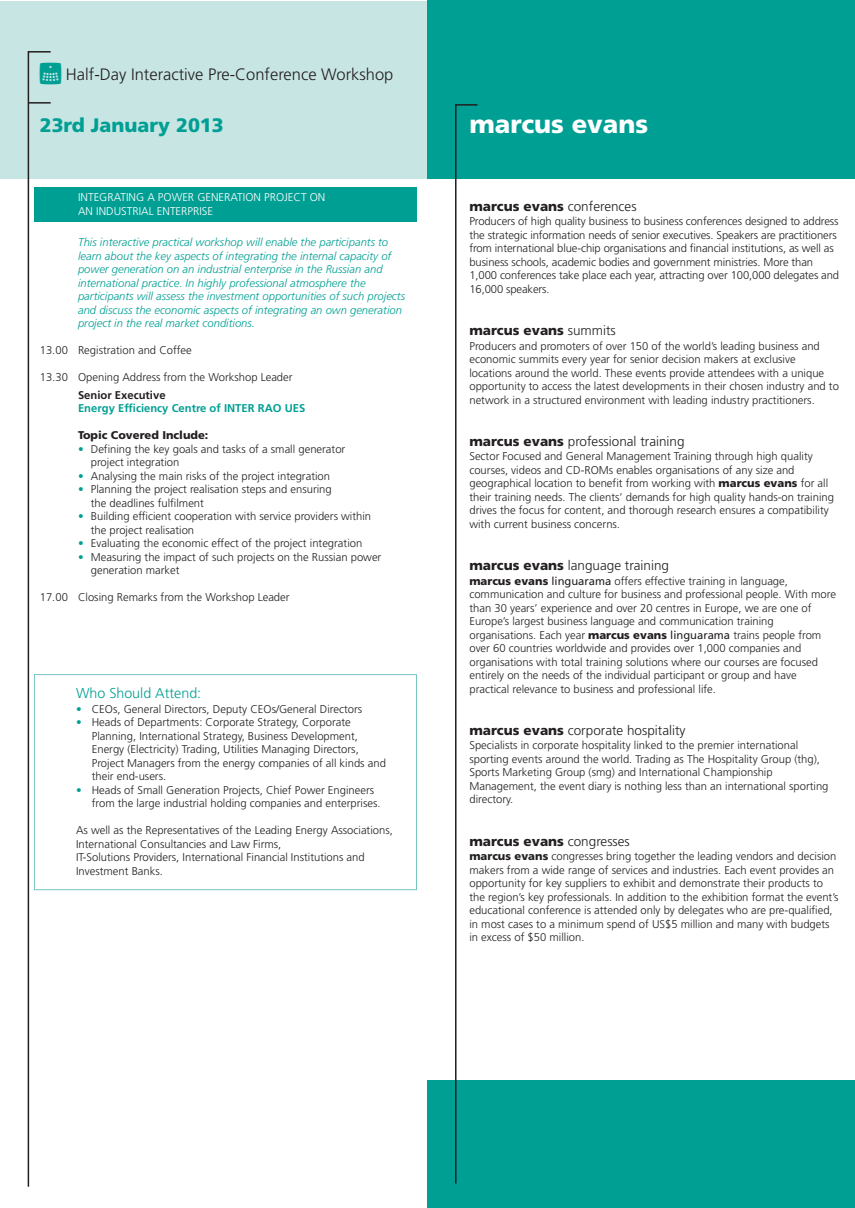
<style>
.page{position:relative;width:855px;height:1208px;background:#fff}
.page>*{position:absolute;margin:0;border:0;box-sizing:border-box;transform-origin:0 0}
.t1{font:900 25.5px "Frutiger";color:#fff}
.t2{font:900 19.5px "Frutiger";color:#009f94}
.t3{font:300 16.5px "Frutiger";color:#231f20}
.t4{font:300 14.25px "Frutiger";color:#009f94}
.t5{font:300 13.5px "Frutiger";color:#231f20}
.t6{font:900 13.5px "Frutiger";color:#231f20}
.t7{font:300 11.25px/13.5px "Frutiger";color:#231f20}
.t8{font:italic 300 11.25px/13.5px "Frutiger";color:#009f94}
.t9{font:300 11.25px/13.5px "Frutiger";color:#fff}
.t10{font:700 11.25px "Frutiger";color:#009f94}
.t11{font:900 11.25px "Frutiger";color:#231f20}
.t12{font:700 11.25px "Frutiger";color:#231f20}
.s1{color:#009f94}
.s2{font-weight:300}
.s3{font-weight:900}
.s4{font-weight:400}
</style>
<div class="page">
<div style="left:34px;top:674px;width:383px;height:216px;border:1px solid #76c6c2"></div>
<div style="left:34px;top:187px;width:383px;height:34px;background:#009f94"></div>
<div style="left:0;top:1px;width:855px;height:178px;background:#c7e5e3"></div>
<div style="left:427px;top:0;width:428px;height:179px;background:#009f94"></div>
<div style="left:427px;top:1080px;width:428px;height:128px;background:#009f94"></div>
<svg style="left:455px;top:104px;width:23px;height:1080px"></svg>
<svg style="left:27px;top:51px;width:35px;height:1136px"></svg>
<h3 class="t3" style="left:66px;top:68px;width:329px">Half-Day Interactive Pre-Conference Workshop</h3>
<h2 class="t2" style="left:40px;top:117px;width:185px">23rd January 2013</h2>
<p class="t9" style="left:78px;top:191px;width:249px">INTEGRATING A POWER GENERATION PROJECT ON<br>AN INDUSTRIAL ENTERPRISE</p>
<p class="t8" style="left:78px;top:236px;width:328px">This interactive practical workshop will enable the participants to learn about the key aspects of integrating the internal capacity of power generation on an industrial enterprise in the Russian and international practice. In highly professional atmosphere the participants will assess the investment opportunities of such projects and discuss the economic aspects of integrating an own generation project in the real market conditions.</p>
<p class="t7" style="left:40px;top:344px;width:153px">13.00 Registration and Coffee</p>
<p class="t7" style="left:40px;top:371px;width:254px">13.30 Opening Address from the Workshop Leader</p>
<p class="t12" style="left:78px;top:390px;width:89px">Senior Executive</p>
<p class="t10" style="left:78px;top:404px;width:229px">Energy Efficiency Centre of INTER RAO UES</p>
<p class="t11" style="left:78px;top:431px;width:132px">Topic Covered Include:</p>
<p class="t7" style="left:91px;top:443px;width:256px;text-indent:-13px"><span class="s1">•</span> Defining the key goals and tasks of a small generator project integration</p>
<p class="t7" style="left:78px;top:470px;width:253px"><span class="s1">•</span> Analysing the main risks of the project integration</p>
<p class="t7" style="left:91px;top:483px;width:242px;text-indent:-13px"><span class="s1">•</span> Planning the project realisation steps and ensuring the deadlines fulfilment</p>
<p class="t7" style="left:91px;top:510px;width:282px;text-indent:-13px"><span class="s1">•</span> Building efficient cooperation with service providers within the project realisation</p>
<p class="t7" style="left:78px;top:537px;width:286px"><span class="s1">•</span> Evaluating the economic effect of the project integration</p>
<p class="t7" style="left:91px;top:551px;width:292px;text-indent:-13px"><span class="s1">•</span> Measuring the impact of such projects on the Russian power generation market</p>
<p class="t7" style="left:40px;top:591px;width:251px">17.00 Closing Remarks from the Workshop Leader</p>
<p class="t4" style="left:76px;top:687px;width:127px">Who Should Attend:</p>
<p class="t7" style="left:76px;top:702px;width:287px"><span class="s1">•</span> CEOs, General Directors, Deputy CEOs/General Directors</p>
<p class="t7" style="left:92px;top:716px;width:296px;text-indent:-16px"><span class="s1">•</span> Heads of Departments: Corporate Strategy, Corporate Planning, International Strategy, Business Development, Energy (Electricity) Trading, Utilities Managing Directors, Project Managers from the energy companies of all kinds and their end-users.</p>
<p class="t7" style="left:92px;top:783px;width:290px;text-indent:-16px"><span class="s1">•</span> Heads of Small Generation Projects, Chief Power Engineers from the large industrial holding companies and enterprises.</p>
<p class="t7" style="left:76px;top:824px;width:318px">As well as the Representatives of the Leading Energy Associations, International Consultancies and Law Firms,<br>IT-Solutions Providers, International Financial Institutions and Investment Banks.</p>
<h1 class="t1" style="left:469px;top:114px;width:180px">marcus evans</h1>
<p class="t6" style="left:469px;top:201px;width:169px">marcus evans <span class="s2">conferences</span></p>
<p class="t7" style="left:469px;top:216px;width:371px">Producers of high quality business to business conferences designed to address the strategic information needs of senior executives. Speakers are practitioners from international blue-chip organisations and financial institutions, as well as business schools, academic bodies and government ministries. More than 1,000 conferences take place each year, attracting over 100,000 delegates and 16,000 speakers.</p>
<p class="t6" style="left:469px;top:325px;width:148px">marcus evans <span class="s2">summits</span></p>
<p class="t7" style="left:469px;top:340px;width:371px">Producers and promoters of over 150 of the world’s leading business and economic summits every year for senior decision makers at exclusive locations around the world. These events provide attendees with a unique opportunity to access the latest developments in their chosen industry and to network in a structured environment with leading industry practitioners.</p>
<p class="t5" style="left:469px;top:436px;width:217px"><span class="s3">marcus evans</span> professional training</p>
<p class="t7" style="left:469px;top:450px;width:366px">Sector Focused and General Management Training through high quality courses, videos and CD-ROMs enables organisations of any size and geographical location to benefit from working with <span class="s3">marcus evans</span> for all their training needs. The clients’ demands for high quality hands-on training drives the focus for content, and thorough research ensures a compatibility with current business concerns.</p>
<p class="t5" style="left:469px;top:560px;width:201px"><span class="s3">marcus evans</span> language training</p>
<p class="t7" style="left:469px;top:575px;width:368px"><span class="s3">marcus evans</span> <span class="s4">linguarama</span> offers effective training in language, communication and culture for business and professional people. With more than 30 years’ experience and over 20 centres in Europe, we are one of Europe’s largest business language and communication training organisations. Each year <span class="s3">marcus evans</span> <span class="s4">linguarama</span> trains people from over 60 countries worldwide and provides over 1,000 companies and organisations with total training solutions where our courses are focused entirely on the needs of the individual participant or group and have practical relevance to business and professional life.</p>
<p class="t5" style="left:469px;top:724px;width:218px"><span class="s3">marcus evans</span> corporate hospitality</p>
<p class="t7" style="left:469px;top:739px;width:361px">Specialists in corporate hospitality linked to the premier international sporting events around the world. Trading as The Hospitality Group (thg), Sports Marketing Group (smg) and International Championship Management, the event diary is nothing less than an international sporting directory.</p>
<p class="t6" style="left:469px;top:835px;width:162px">marcus evans <span class="s2">congresses</span></p>
<p class="t7" style="left:469px;top:850px;width:371px"><span class="s3">marcus evans</span> congresses bring together the leading vendors and decision makers from a wide range of services and industries. Each event provides an opportunity for key suppliers to exhibit and demonstrate their products to the region’s key professionals. In addition to the exhibition format the event’s educational conference is attended only by delegates who are pre-qualified, in most cases to a minimum spend of US$5 million and many with budgets in excess of $50 million.</p>
</div>
